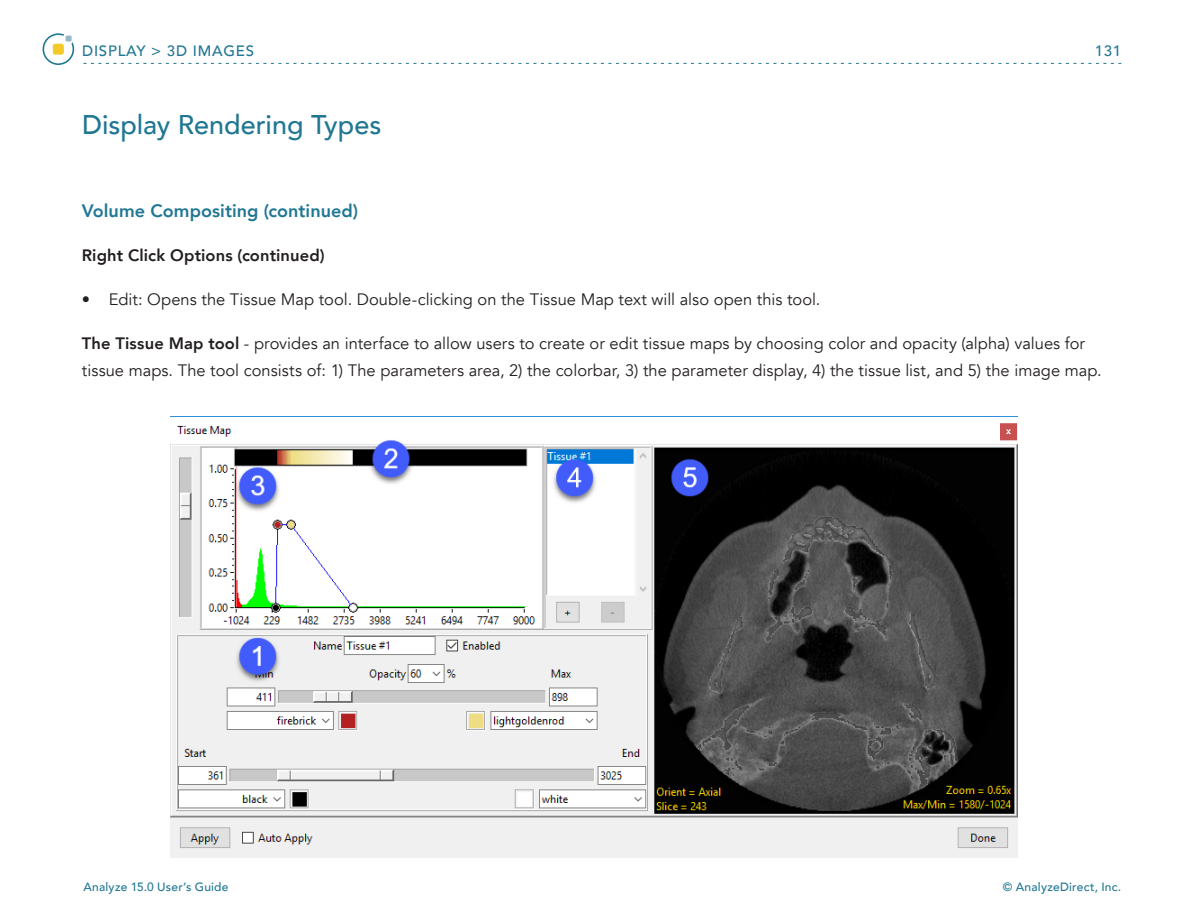
<style>
.page{position:relative;width:1188px;height:918px;background:#fff}
.page>*{position:absolute;margin:0;border:0;box-sizing:border-box;transform-origin:0 0}
.SubHead{font:500 27px "Avenir";color:#207793}
.Emphasis_Subhead{font:800 18px "Avenir";letter-spacing:.005em;color:#207793}
.Emphasis_Subhead-2{font:16.5px/26.7px "Avenir";color:#231f20}
.Emphasis_Subhead-3{font:800 16.5px "Avenir";letter-spacing:.005em;color:#231f20}
.t1{font:500 15px "Avenir";letter-spacing:.05em;color:#207793}
.t2{font:500 12px "Avenir";letter-spacing:.02em;color:#207793}
.s1{font-weight:800}
</style>
<div class="page">
<svg style="left:83px;top:63px;width:1038px;height:1px"></svg>
<svg style="left:43px;top:33px;width:31px;height:32px"></svg>
<img style="left:170px;top:423px;width:848px;height:435px">
<p class="t1" style="left:82px;top:38px;width:173px">DISPLAY &gt; 3D IMAGES</p>
<p class="SubHead" style="left:82px;top:101px;width:301px">Display Rendering Types</p>
<p class="t1" style="left:1095px;top:38px;width:28px">131</p>
<p class="Emphasis_Subhead" style="left:82px;top:197px;width:278px">Volume Compositing (continued)</p>
<p class="Emphasis_Subhead-3" style="left:82px;top:242px;width:244px">Right Click Options (continued)</p>
<p class="Emphasis_Subhead-2" style="left:82px;top:287px;width:740px">• Edit: Opens the Tissue Map tool. Double-clicking on the Tissue Map text will also open this tool.</p>
<p class="Emphasis_Subhead-2" style="left:82px;top:331px;width:1021px"><span class="s1">The Tissue Map tool</span> - provides an interface to allow users to create or edit tissue maps by choosing color and opacity (alpha) values for tissue maps. The tool consists of: 1) The parameters area, 2) the colorbar, 3) the parameter display, 4) the tissue list, and 5) the image map.</p>
<p class="t2" style="left:83px;top:876px;width:147px">Analyze 15.0 User’s Guide</p>
<p class="t2" style="left:1003px;top:876px;width:120px">© AnalyzeDirect, Inc.</p>
</div>
